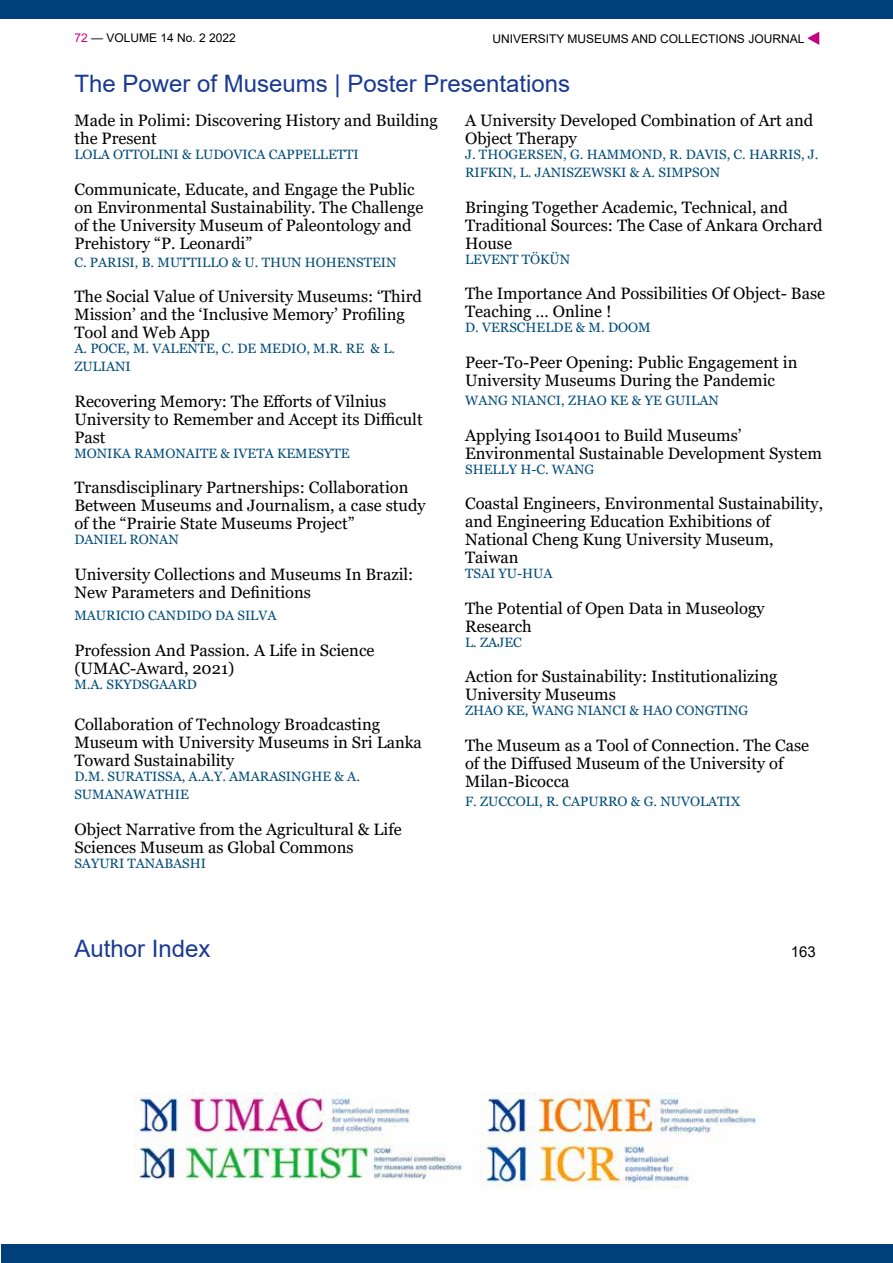
<style>
.page{position:relative;width:893px;height:1263px;background:#fff}
.page>*{position:absolute;margin:0;border:0;box-sizing:border-box;transform-origin:0 0}
.t1{font:24px "Arial";color:#193a93}
.t2{font:16.5px/18px "Georgia";color:#000}
.t3{font:15px "Arial";color:#000}
.t4{font:13.5px/18px "Georgia";color:#004c7a}
.t5{font:12px "Arial";color:#000}
.s1{color:#c50081}
</style>
<div class="page">
<svg style="left:807px;top:32px;width:12px;height:13px"></svg>
<div style="left:0;top:0;width:893px;height:19px;background:#003f7c"></div>
<div style="left:1px;top:1244px;width:892px;height:19px;background:#003f7c"></div>
<img style="left:135px;top:1093px;width:621px;height:95px">
<p class="t5" style="left:74px;top:31px;width:163px"><span class="s1">72</span> — VOLUME 14 No. 2 2022</p>
<p class="t5" style="left:492px;top:32px;width:313px">UNIVERSITY MUSEUMS AND COLLECTIONS JOURNAL</p>
<h1 class="t1" style="left:74px;top:70px;width:497px">The Power of Museums | Poster Presentations</h1>
<p class="t2" style="left:74px;top:111px;width:365px">Made in Polimi: Discovering History and Building the Present</p>
<p class="t4" style="left:74px;top:146px;width:286px">LOLA OTTOLINI &amp; LUDOVICA CAPPELLETTI</p>
<p class="t2" style="left:74px;top:180px;width:351px">Communicate, Educate, and Engage the Public on Environmental Sustainability. The Challenge of the University Museum of Paleontology and Prehistory “P. Leonardi”</p>
<p class="t4" style="left:74px;top:253px;width:324px">C. PARISI, B. MUTTILLO &amp; U. THUN HOHENSTEIN</p>
<p class="t2" style="left:74px;top:287px;width:349px">The Social Value of University Museums: ‘Third<br>Mission’ and the ‘Inclusive Memory’ Profiling<br>Tool and Web App</p>
<p class="t4" style="left:74px;top:340px;width:322px">A. POCE, M. VALENTE, C. DE MEDIO, M.R. RE &amp; L.<br>ZULIANI</p>
<p class="t2" style="left:74px;top:392px;width:350px">Recovering Memory: The Efforts of Vilnius<br>University to Remember and Accept its Difficult<br>Past</p>
<p class="t4" style="left:74px;top:444px;width:277px">MONIKA RAMONAITE &amp; IVETA KEMESYTE</p>
<p class="t2" style="left:74px;top:478px;width:353px">Transdisciplinary Partnerships: Collaboration<br>Between Museums and Journalism, a case study of the “Prairie State Museums Project”</p>
<p class="t4" style="left:74px;top:531px;width:106px">DANIEL RONAN</p>
<p class="t2" style="left:74px;top:565px;width:341px">University Collections and Museums In Brazil:<br>New Parameters and Definitions</p>
<p class="t4" style="left:74px;top:606px;width:204px">MAURICIO CANDIDO DA SILVA</p>
<p class="t2" style="left:74px;top:641px;width:302px">Profession And Passion. A Life in Science (UMAC-Award, 2021)</p>
<p class="t4" style="left:74px;top:675px;width:124px">M.A. SKYDSGAARD</p>
<p class="t2" style="left:74px;top:715px;width:349px">Collaboration of Technology Broadcasting<br>Museum with University Museums in Sri Lanka<br>Toward Sustainability</p>
<p class="t4" style="left:74px;top:767px;width:287px">D.M. SURATISSA, A.A.Y. AMARASINGHE &amp; A.<br>SUMANAWATHIE</p>
<p class="t2" style="left:74px;top:820px;width:329px">Object Narrative from the Agricultural &amp; Life<br>Sciences Museum as Global Commons</p>
<p class="t4" style="left:74px;top:854px;width:133px">SAYURI TANABASHI</p>
<p class="t2" style="left:465px;top:111px;width:350px">A University Developed Combination of Art and<br>Object Therapy</p>
<p class="t4" style="left:465px;top:146px;width:355px">J. THOGERSEN, G. HAMMOND, R. DAVIS, C. HARRIS, J.<br>RIFKIN, L. JANISZEWSKI &amp; A. SIMPSON</p>
<p class="t2" style="left:465px;top:198px;width:359px">Bringing Together Academic, Technical, and<br>Traditional Sources: The Case of Ankara Orchard<br>House</p>
<p class="t4" style="left:465px;top:250px;width:107px">LEVENT TÖKÜN</p>
<p class="t2" style="left:465px;top:284px;width:362px">The Importance And Possibilities Of Object- Base<br>Teaching … Online !</p>
<p class="t4" style="left:465px;top:319px;width:187px">D. VERSCHELDE &amp; M. DOOM</p>
<p class="t2" style="left:465px;top:353px;width:334px">Peer-To-Peer Opening: Public Engagement in<br>University Museums During the Pandemic</p>
<p class="t4" style="left:465px;top:391px;width:255px">WANG NIANCI, ZHAO KE &amp; YE GUILAN</p>
<p class="t2" style="left:465px;top:426px;width:358px">Applying Iso14001 to Build Museums’<br>Environmental Sustainable Development System</p>
<p class="t4" style="left:465px;top:460px;width:131px">SHELLY H-C. WANG</p>
<p class="t2" style="left:465px;top:494px;width:360px">Coastal Engineers, Environmental Sustainability, and Engineering Education Exhibitions of National Cheng Kung University Museum, Taiwan</p>
<p class="t4" style="left:465px;top:564px;width:89px">TSAI YU-HUA</p>
<p class="t2" style="left:465px;top:599px;width:301px">The Potential of Open Data in Museology<br>Research</p>
<p class="t4" style="left:465px;top:633px;width:58px">L. ZAJEC</p>
<p class="t2" style="left:465px;top:667px;width:314px">Action for Sustainability: Institutionalizing<br>University Museums</p>
<p class="t4" style="left:465px;top:701px;width:285px">ZHAO KE, WANG NIANCI &amp; HAO CONGTING</p>
<p class="t2" style="left:465px;top:736px;width:346px">The Museum as a Tool of Connection. The Case of the Diffused Museum of the University of<br>Milan-Bicocca</p>
<p class="t4" style="left:465px;top:792px;width:277px">F. ZUCCOLI, R. CAPURRO &amp; G. NUVOLATIX</p>
<h1 class="t1" style="left:74px;top:935px;width:138px">Author Index</h1>
<p class="t3" style="left:791px;top:943px;width:27px">163</p>
</div>
